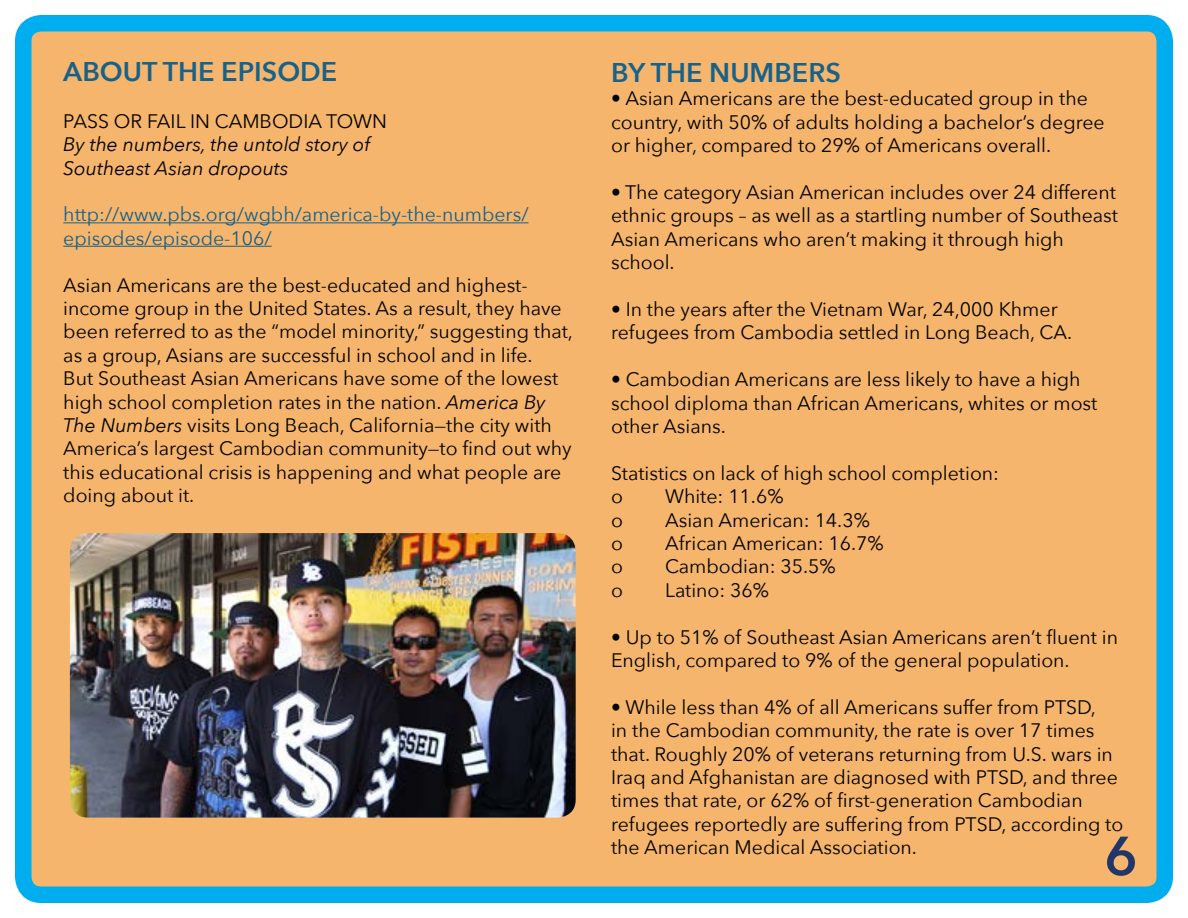
<style>
.page{position:relative;width:1188px;height:918px;background:#fff}
.page>*{position:absolute;margin:0;border:0;box-sizing:border-box;transform-origin:0 0}
.t1{font:600 54px "Avenir Next";color:#203568}
.t2{font:600 27px "Avenir Next";color:#17618a}
.t3{font:19.5px/23.4px "Avenir Next";color:#000}
.t4{font:19.5px/23.4px "Avenir Next";color:#17618a}
.t5{font:italic 19.5px/23.4px "Avenir Next";color:#000}
.s1{font-style:italic}
</style>
<div class="page">
<div style="left:23px;top:23px;width:1142px;height:872px;background:#f5b56c;border-radius:18px"></div>
<div style="left:15px;top:15px;width:1158px;height:888px;border:16px solid #00aeef;border-radius:18px"></div>
<hr style="left:63px;top:222px;width:466px;height:1px;background:#17618a">
<hr style="left:63px;top:246px;width:209px;height:1px;background:#17618a">
<img style="left:70px;top:533px;width:506px;height:285px">
<h2 class="t2" style="left:63px;top:48px;width:276px">ABOUT THE EPISODE</h2>
<p class="t3" style="left:63px;top:108px;width:325px">PASS OR FAIL IN CAMBODIA TOWN</p>
<p class="t5" style="left:63px;top:132px;width:309px">By the numbers, the untold story of<br>Southeast Asian dropouts</p>
<p class="t4" style="left:63px;top:202px;width:467px">http://www.pbs.org/wgbh/america-by-the-numbers/ episodes/episode-106/</p>
<p class="t3" style="left:63px;top:272px;width:511px">Asian Americans are the best-educated and highest&shy;income group in the United States. As a result, they have been referred to as the “model minority,” suggesting that, as a group, Asians are successful in school and in life.<br>But Southeast Asian Americans have some of the lowest high school completion rates in the nation. <span class="s1">America By The Numbers</span> visits Long Beach, California—the city with America’s largest Cambodian community—to find out why this educational crisis is happening and what people are doing about it.</p>
<h2 class="t2" style="left:611px;top:49px;width:231px">BY THE NUMBERS</h2>
<p class="t3" style="left:611px;top:86px;width:495px">• Asian Americans are the best-educated group in the country, with 50% of adults holding a bachelor’s degree or higher, compared to 29% of Americans overall.</p>
<p class="t3" style="left:611px;top:180px;width:508px">• The category Asian American includes over 24 different ethnic groups – as well as a startling number of Southeast Asian Americans who aren’t making it through high school.</p>
<p class="t3" style="left:611px;top:297px;width:463px">• In the years after the Vietnam War, 24,000 Khmer refugees from Cambodia settled in Long Beach, CA.</p>
<p class="t3" style="left:611px;top:367px;width:488px">• Cambodian Americans are less likely to have a high school diploma than African Americans, whites or most other Asians.</p>
<p class="t3" style="left:611px;top:460px;width:390px">Statistics on lack of high school completion: o</p>
<p class="t3" style="left:665px;top:484px;width:120px">White: 11.6%</p>
<p class="t3" style="left:611px;top:507px;width:13px">o</p>
<p class="t3" style="left:665px;top:507px;width:206px">Asian American: 14.3%</p>
<p class="t3" style="left:611px;top:531px;width:13px">o</p>
<p class="t3" style="left:665px;top:531px;width:220px">African American: 16.7%</p>
<p class="t3" style="left:611px;top:554px;width:13px">o</p>
<p class="t3" style="left:665px;top:554px;width:172px">Cambodian: 35.5%</p>
<p class="t3" style="left:611px;top:577px;width:13px">o</p>
<p class="t3" style="left:665px;top:577px;width:106px">Latino: 36%</p>
<p class="t3" style="left:611px;top:624px;width:509px">• Up to 51% of Southeast Asian Americans aren’t fluent in<br>English, compared to 9% of the general population.</p>
<p class="t3" style="left:611px;top:694px;width:514px">• While less than 4% of all Americans suffer from PTSD,<br>in the Cambodian community, the rate is over 17 times that. Roughly 20% of veterans returning from U.S. wars in Iraq and Afghanistan are diagnosed with PTSD, and three times that rate, or 62% of first-generation Cambodian refugees reportedly are suffering from PTSD, according to the American Medical Association.</p>
<h1 class="t1" style="left:1105px;top:810px;width:34px">6</h1>
</div>
